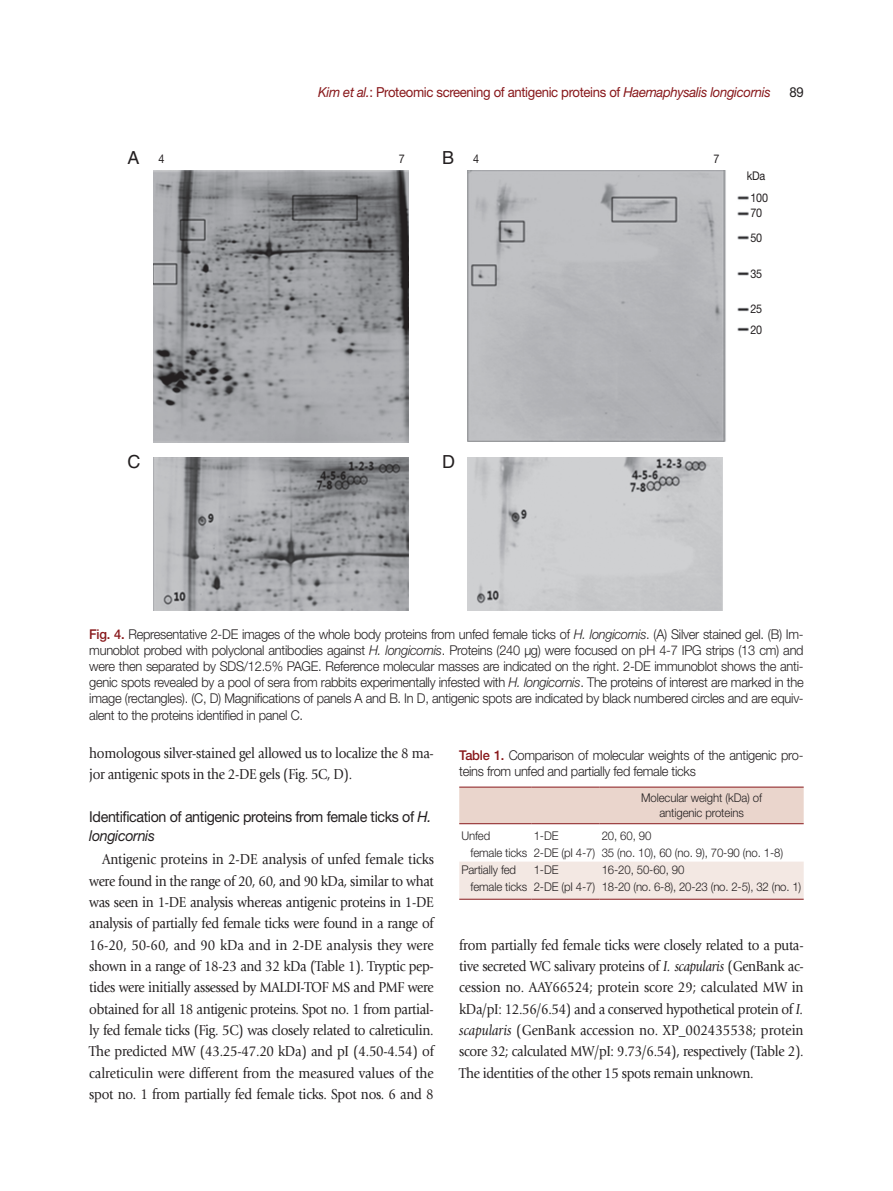
<style>
.page{position:relative;width:893px;height:1191px;background:#fff}
.page>*{position:absolute;margin:0;border:0;box-sizing:border-box;transform-origin:0 0}
.t1{font:18px "Helvetica LT Std";color:#231f20}
.본문{font:15px/21.3px "Giovanni Std";letter-spacing:-.025em;color:#231f20;text-align:justify;scale:.9 1}
.본문_중제목{font:15px/19.2px "Helvetica Neue LT Std";letter-spacing:-.025em;color:#231f20;scale:.95 1}
.t2{font:13.8px "Helvetica Neue LT Std";letter-spacing:-.025em;color:#88181b;scale:.95 1}
.t3{font:13.8px "Helvetica Neue LT Std";color:#231f20;scale:.95 1}
.표_제목__그림_설명{font:300 13.5px/16.2px "Helvetica Neue LT Std";letter-spacing:-.02em;color:#231f20;text-align:justify;scale:.95 1}
.표_본문{font:300 12px "Helvetica Neue LT Std";letter-spacing:-.01em;color:#231f20;scale:.95 1}
.그림_지문_8pt{font:12px "Helvetica Neue LT Std";letter-spacing:-.025em;color:#231f20;scale:.9 1}
.s1{font-style:italic}
.s2{font-weight:500;color:#88181b}
</style>
<div class="page">
<img style="left:153px;top:170px;width:255px;height:272px">
<img style="left:153px;top:457px;width:255px;height:153px">
<img style="left:468px;top:170px;width:280px;height:272px">
<img style="left:468px;top:457px;width:255px;height:153px">
<div style="left:459px;top:788px;width:345px;height:35px;background:#ead5cc"></div>
<div style="left:459px;top:861px;width:345px;height:38px;background:#f3e8e3"></div>
<hr style="left:459px;top:787px;width:72px;height:1px;background:#88181b">
<hr style="left:531px;top:787px;width:69px;height:1px;background:#88181b">
<hr style="left:600px;top:787px;width:204px;height:1px;background:#88181b">
<hr style="left:459px;top:823px;width:72px;height:1px;background:#88181b">
<hr style="left:531px;top:823px;width:69px;height:1px;background:#88181b">
<hr style="left:600px;top:823px;width:204px;height:1px;background:#88181b">
<hr style="left:459px;top:899px;width:72px;height:1px;background:#88181b">
<hr style="left:531px;top:899px;width:69px;height:1px;background:#88181b">
<hr style="left:600px;top:899px;width:204px;height:1px;background:#88181b">
<p class="t2" style="left:318px;top:83px;width:478px"><span class="s1">Kim et al.</span>: Proteomic screening of antigenic proteins of <span class="s1">Haemaphysalis longicornis</span></p>
<p class="t3" style="left:789px;top:83px;width:17px">89</p>
<p class="t1" style="left:128px;top:147px;width:14px">A</p>
<p class="그림_지문_8pt" style="left:159px;top:152px;width:8px">4</p>
<p class="그림_지문_8pt" style="left:399px;top:152px;width:8px">7</p>
<p class="그림_지문_8pt" style="left:473px;top:152px;width:8px">4</p>
<p class="그림_지문_8pt" style="left:713px;top:152px;width:8px">7</p>
<p class="t1" style="left:442px;top:147px;width:14px">B</p>
<p class="그림_지문_8pt" style="left:747px;top:168px;width:22px">kDa</p>
<p class="그림_지문_8pt" style="left:750px;top:205px;width:15px">70</p>
<p class="그림_지문_8pt" style="left:750px;top:230px;width:15px">50</p>
<p class="그림_지문_8pt" style="left:750px;top:266px;width:15px">35</p>
<p class="그림_지문_8pt" style="left:750px;top:302px;width:15px">25</p>
<p class="그림_지문_8pt" style="left:750px;top:322px;width:15px">20</p>
<p class="그림_지문_8pt" style="left:750px;top:190px;width:21px">100</p>
<p class="t1" style="left:128px;top:451px;width:14px">C</p>
<p class="t1" style="left:442px;top:451px;width:14px">D</p>
<p class="표_제목__그림_설명" style="left:89px;top:625px;width:753px"><span class="s2">Fig. 4.</span> Representative 2-DE images of the whole body proteins from unfed female ticks of <span class="s1">H. longicornis</span>. (A) Silver stained gel. (B) Im&shy;munoblot probed with polyclonal antibodies against <span class="s1">H. longicornis</span>. Proteins (240 μg) were focused on pH 4-7 IPG strips (13 cm) and were then separated by SDS/12.5% PAGE. Reference molecular masses are indicated on the right. 2-DE immunoblot shows the anti&shy;genic spots revealed by a pool of sera from rabbits experimentally infested with <span class="s1">H. longicornis</span>. The proteins of interest are marked in the image (rectangles). (C, D) Magnifications of panels A and B. In D, antigenic spots are indicated by black numbered circles and are equiv&shy;alent to the proteins identified in panel C.</p>
<p class="본문" style="left:89px;top:742px;width:384px">homologous silver-stained gel allowed us to localize the 8 ma&shy;jor antigenic spots in the 2-DE gels (Fig. 5C, D).</p>
<p class="본문_중제목" style="left:89px;top:806px;width:362px">Identification of antigenic proteins from female ticks of <span class="s1">H. longicornis</span></p>
<p class="본문" style="left:89px;top:849px;width:384px;text-indent:13px">Antigenic proteins in 2-DE analysis of unfed female ticks were found in the range of 20, 60, and 90 kDa, similar to what was seen in 1-DE analysis whereas antigenic proteins in 1-DE analysis of partially fed female ticks were found in a range of 16-20, 50-60, and 90 kDa and in 2-DE analysis they were shown in a range of 18-23 and 32 kDa (Table 1). Tryptic pep&shy;tides were initially assessed by MALDI-TOF MS and PMF were obtained for all 18 antigenic proteins. Spot no. 1 from partial&shy;ly fed female ticks (Fig. 5C) was closely related to calreticulin.<br>The predicted MW (43.25-47.20 kDa) and pI (4.50-4.54) of calreticulin were different from the measured values of the spot no. 1 from partially fed female ticks. Spot nos. 6 and 8</p>
<p class="표_제목__그림_설명" style="left:459px;top:746px;width:364px"><span class="s2">Table 1.</span> Comparison of molecular weights of the antigenic pro&shy;teins from unfed and partially fed female ticks</p>
<p class="표_본문" style="left:641px;top:790px;width:129px">Molecular weight (kDa) of</p>
<p class="표_본문" style="left:659px;top:805px;width:90px">antigenic proteins</p>
<p class="표_본문" style="left:461px;top:828px;width:32px">Unfed</p>
<p class="표_본문" style="left:534px;top:828px;width:28px">1-DE</p>
<p class="표_본문" style="left:602px;top:828px;width:54px">20, 60, 90</p>
<p class="표_본문" style="left:471px;top:845px;width:61px">female ticks</p>
<p class="표_본문" style="left:534px;top:845px;width:66px">2-DE (pI 4-7)</p>
<p class="표_본문" style="left:602px;top:845px;width:193px">35 (no. 10), 60 (no. 9), 70-90 (no. 1-8)</p>
<p class="표_본문" style="left:461px;top:862px;width:59px">Partially fed</p>
<p class="표_본문" style="left:534px;top:862px;width:28px">1-DE</p>
<p class="표_본문" style="left:602px;top:862px;width:89px">16-20, 50-60, 90</p>
<p class="표_본문" style="left:471px;top:879px;width:61px">female ticks</p>
<p class="표_본문" style="left:534px;top:879px;width:66px">2-DE (pI 4-7)</p>
<p class="표_본문" style="left:602px;top:879px;width:212px">18-20 (no. 6-8), 20-23 (no. 2-5), 32 (no. 1)</p>
<p class="본문" style="left:459px;top:934px;width:384px">from partially fed female ticks were closely related to a puta&shy;tive secreted WC salivary proteins of <span class="s1">I. scapularis</span> (GenBank ac&shy;cession no. AAY66524; protein score 29; calculated MW in kDa/pI: 12.56/6.54) and a conserved hypothetical protein of <span class="s1">I. scapularis</span> (GenBank accession no. XP_002435538; protein score 32; calculated MW/pI: 9.73/6.54), respectively (Table 2).<br>The identities of the other 15 spots remain unknown.</p>
</div>
